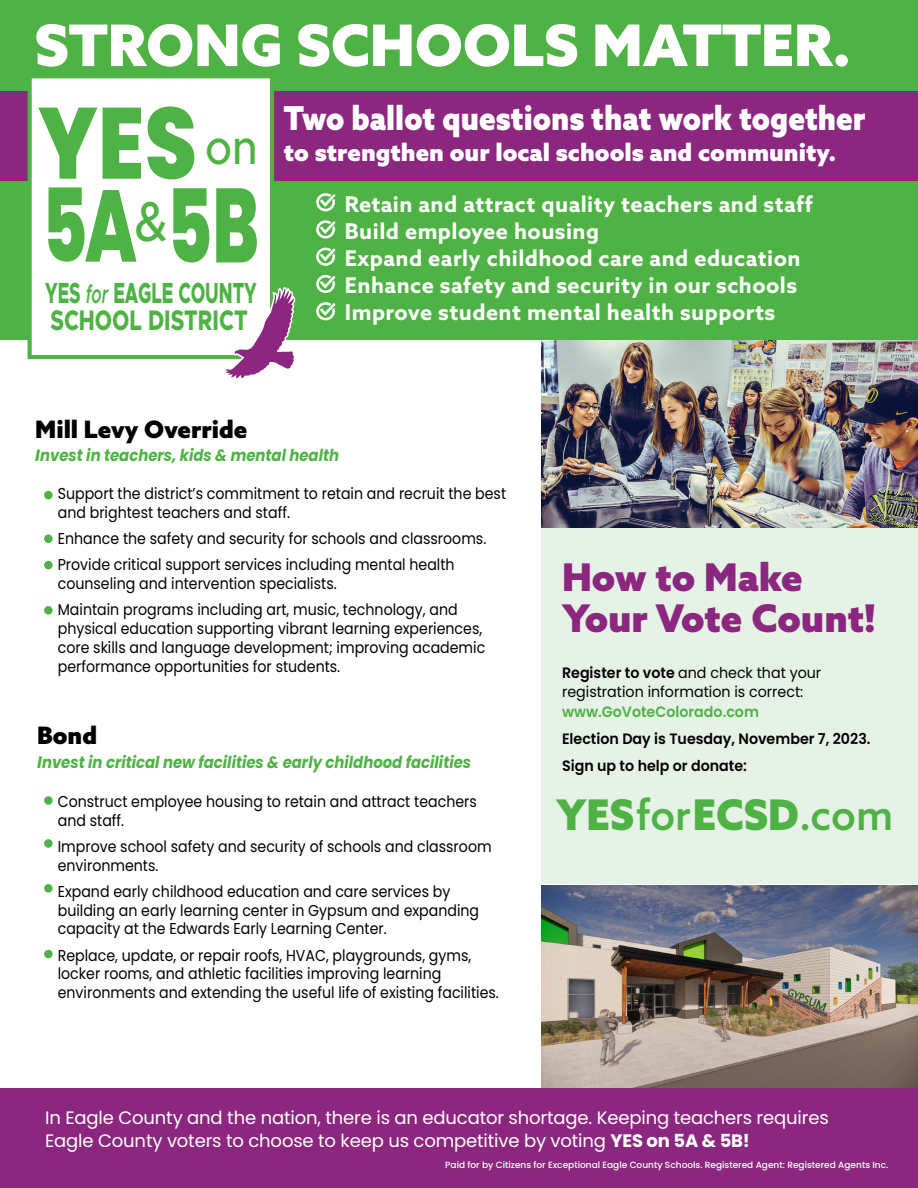
<style>
.page{position:relative;width:918px;height:1188px;background:#fff}
.page>*{position:absolute;margin:0;border:0;box-sizing:border-box;transform-origin:0 0}
.t1{font:900 57.3px "Azo Sans";color:#fff}
.t2{font:500 56.55px "Metropolis";color:#4fb245;scale:.88 1}
.t3{font:900 42.3px "Azo Sans";color:#4fb245;scale:.96 1}
.t4{font:900 38.1px/40.5px "Azo Sans";color:#8b277f}
.t5{font:900 33px "Azo Sans";color:#fff;scale:.9 1}
.t6{font:800 29.25px "Metropolis";color:#4fb245;scale:.61 1}
.t7{font:800 28.35px "Metropolis";color:#4fb245;scale:.75 1}
.t8{font:900 24px "Azo Sans";color:#fff}
.t9{font:900 24px "Azo Sans";color:#000}
.t10{font:700 21.75px/27px "Azo Sans";letter-spacing:.02em;color:#fff}
.t11{font:18px/22.5px "Poppins";letter-spacing:-.01em;color:#fff}
.t12{font:italic 700 16.5px "Poppins";color:#4fb245}
.t13{font:15.75px/18.8px "Poppins";color:#000;scale:.9 1}
.t14{font:15px/19.5px "Poppins";color:#000;scale:.95 1}
.t15{font:600 15px/27px "Poppins";color:#000;scale:.95 1}
.t16{font:600 15px "Poppins";color:#4fb245;scale:.95 1}
.t17{font:500 9px "Poppins";color:#fff}
.s1{font-family:"Metropolis";font-weight:500;font-size:48.6px;color:#4fb245}
.s2{font-weight:600;font-style:italic;font-size:26.1px}
.s3{font-weight:600}
.s4{font-weight:500}
.s5{font-weight:700}
</style>
<div class="page">
<img style="left:542px;top:340px;width:376px;height:188px">
<img style="left:542px;top:886px;width:376px;height:203px">
<div style="left:0;top:1089px;width:918px;height:99px;background:#8b277f"></div>
<div style="left:542px;top:528px;width:376px;height:356px;background:#e7f2e7"></div>
<div style="left:0;top:0;width:918px;height:340px;background:#4fb245"></div>
<div style="left:0;top:91px;width:918px;height:89px;background:#8b277f"></div>
<svg style="left:316px;top:193px;width:19px;height:18px"></svg>
<svg style="left:316px;top:220px;width:19px;height:19px"></svg>
<svg style="left:316px;top:248px;width:19px;height:18px"></svg>
<svg style="left:316px;top:275px;width:19px;height:18px"></svg>
<svg style="left:316px;top:302px;width:19px;height:18px"></svg>
<div style="left:44px;top:491px;width:9px;height:8px;background:#4fb245;border-radius:50%"></div>
<div style="left:44px;top:534px;width:9px;height:9px;background:#4fb245;border-radius:50%"></div>
<div style="left:44px;top:561px;width:9px;height:8px;background:#4fb245;border-radius:50%"></div>
<div style="left:44px;top:606px;width:9px;height:9px;background:#4fb245;border-radius:50%"></div>
<div style="left:44px;top:796px;width:9px;height:9px;background:#4fb245;border-radius:50%"></div>
<div style="left:44px;top:839px;width:9px;height:9px;background:#4fb245;border-radius:50%"></div>
<div style="left:44px;top:884px;width:9px;height:9px;background:#4fb245;border-radius:50%"></div>
<div style="left:44px;top:950px;width:9px;height:8px;background:#4fb245;border-radius:50%"></div>
<div style="left:28px;top:74px;width:246px;height:285px;background:#fff;border:4px solid #4fb245"></div>
<svg style="left:38px;top:108px;width:59px;height:71px"></svg>
<svg style="left:103px;top:108px;width:38px;height:71px"></svg>
<svg style="left:147px;top:106px;width:47px;height:73px"></svg>
<svg style="left:173px;top:188px;width:36px;height:74px"></svg>
<svg style="left:216px;top:188px;width:41px;height:74px"></svg>
<svg style="left:48px;top:187px;width:89px;height:75px"></svg>
<svg style="left:223px;top:287px;width:73px;height:91px"></svg>
<h1 class="t1" style="left:34px;top:7px;width:818px">STRONG SCHOOLS MATTER.</h1>
<h3 class="t5" style="left:284px;top:96px;width:648px">Two ballot questions that work together</h3>
<h3 class="t8" style="left:205px;top:137px;width:633px"><span class="s1">on</span> to strengthen our local schools and community.</h3>
<h2 class="t2" style="left:135px;top:187px;width:40px">&amp;</h2>
<h3 class="t6" style="left:45px;top:274px;width:349px">YES <span class="s2">for</span> EAGLE COUNTY</h3>
<h3 class="t7" style="left:50px;top:302px;width:265px">SCHOOL DISTRICT</h3>
<h3 class="t10" style="left:345px;top:190px;width:469px">Retain and attract quality teachers and staff Build employee housing<br>Expand early childhood care and education Enhance safety and security in our schools Improve student mental health supports</h3>
<h3 class="t9" style="left:35px;top:413px;width:214px">Mill Levy Override</h3>
<p class="t12" style="left:35px;top:446px;width:305px">Invest in teachers, kids &amp; mental health</p>
<p class="t13" style="left:58px;top:484px;width:500px">Support the district’s commitment to retain and recruit the best and brightest teachers and staff.</p>
<p class="t13" style="left:58px;top:526px;width:478px;line-height:26.2px">Enhance the safety and security for schools and classrooms.<br>Provide critical support services including mental health</p>
<p class="t13" style="left:58px;top:571px;width:446px;line-height:26.2px">counseling and intervention specialists.<br>Maintain programs including art, music, technology, and</p>
<p class="t13" style="left:58px;top:619px;width:477px">physical education supporting vibrant learning experiences, core skills and language development; improving academic performance opportunities for students.</p>
<h3 class="t9" style="left:37px;top:719px;width:62px">Bond</h3>
<p class="t12" style="left:37px;top:752px;width:436px">Invest in critical new facilities &amp; early childhood facilities</p>
<p class="t13" style="left:58px;top:792px;width:467px">Construct employee housing to retain and attract teachers and staff.</p>
<p class="t13" style="left:58px;top:837px;width:484px">Improve school safety and security of schools and classroom environments.</p>
<p class="t13" style="left:58px;top:882px;width:470px">Expand early childhood education and care services by building an early learning center in Gypsum and expanding capacity at the Edwards Early Learning Center.</p>
<p class="t13" style="left:58px;top:946px;width:492px">Replace, update, or repair roofs, HVAC, playgrounds, gyms, locker rooms, and athletic facilities improving learning environments and extending the useful life of existing facilities.</p>
<h3 class="t4" style="left:562px;top:557px;width:315px">How to Make<br>Your Vote Count!</h3>
<p class="t14" style="left:562px;top:663px;width:274px"><span class="s3">Register to vote</span> and check that your registration information is correct:</p>
<p class="t16" style="left:562px;top:703px;width:209px">www.GoVoteColorado.com</p>
<p class="t15" style="left:562px;top:725px;width:326px">Election Day is Tuesday, November 7, 2023.<br>Sign up to help or donate:</p>
<h3 class="t3" style="left:556px;top:786px;width:352px">YES<span class="s4">for</span>ECSD<span class="s4">.com</span></h3>
<p class="t11" style="left:45px;top:1107px;width:785px">In Eagle County and the nation, there is an educator shortage. Keeping teachers requires<br>Eagle County voters to choose to keep us competitive by voting <span class="s5">YES on 5A &amp; 5B!</span></p>
<p class="t17" style="left:445px;top:1160px;width:445px">Paid for by Citizens for Exceptional Eagle County Schools. Registered Agent: Registered Agents Inc.</p>
</div>
